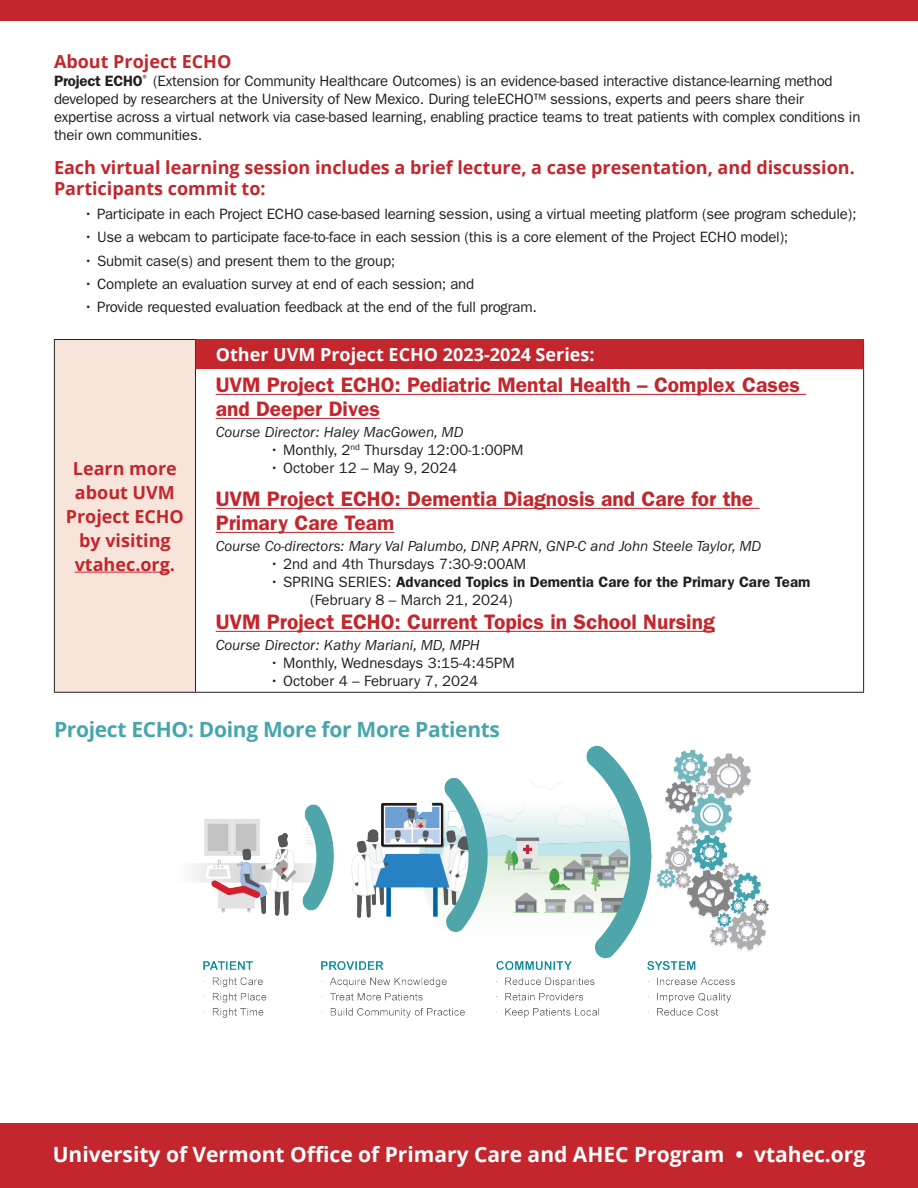
<style>
.page{position:relative;width:918px;height:1188px;background:#fff}
.page>*{position:absolute;margin:0;border:0;box-sizing:border-box;transform-origin:0 0}
.t1{font:600 21px/24px "ITC Franklin Gothic Std";color:#c3262c}
.headline1{font:700 21px "Open Sans";color:#fff}
.body{font:700 21px "Open Sans";letter-spacing:-.015em;color:#46a6aa}
.head2_smallr{font:700 18px/24px "Open Sans";color:#c3262c}
.t2{font:700 18px "Open Sans";color:#fff}
.body-2{font:15px/18px "ITC Franklin Gothic Std";letter-spacing:-.015em;color:#231f20}
.body_bullet2{font:15px "ITC Franklin Gothic Std";letter-spacing:-.015em;color:#231f20}
.t3{font:italic 15px "ITC Franklin Gothic Std";color:#231f20}
.t4{font:600 15px "ITC Franklin Gothic Std";color:#231f20}
.s1{font-weight:600}
.s2{font-weight:400}
</style>
<div class="page">
<div style="left:54px;top:339px;width:141px;height:353px;background:#f7e5dc"></div>
<hr style="left:54px;top:339px;width:141px;height:1px;background:#231f20">
<hr style="left:54px;top:340px;width:1px;height:352px;background:#231f20">
<hr style="left:195px;top:340px;width:1px;height:352px;background:#231f20">
<hr style="left:863px;top:340px;width:1px;height:352px;background:#231f20">
<hr style="left:54px;top:692px;width:141px;height:1px;background:#231f20">
<hr style="left:195px;top:692px;width:669px;height:1px;background:#231f20">
<hr style="left:75px;top:572px;width:95px;height:1px;background:#c3262c">
<div style="left:195px;top:339px;width:669px;height:30px;background:#c3262c"></div>
<hr style="left:216px;top:394px;width:590px;height:1px;background:#c3262c">
<hr style="left:216px;top:418px;width:164px;height:1px;background:#c3262c">
<hr style="left:216px;top:508px;width:544px;height:1px;background:#c3262c">
<hr style="left:216px;top:532px;width:178px;height:1px;background:#c3262c">
<hr style="left:216px;top:631px;width:499px;height:1px;background:#c3262c">
<img style="left:195px;top:745px;width:574px;height:273px">
<div style="left:0;top:0;width:918px;height:21px;background:#c3262c"></div>
<div style="left:0;top:1123px;width:918px;height:65px;background:#c3262c"></div>
<p class="head2_smallr" style="left:54px;top:49px;width:179px">About Project ECHO</p>
<p class="body-2" style="left:54px;top:72px;width:808px"><span class="s1">Project ECHO</span><sup>®</sup> (Extension for Community Healthcare Outcomes) is an evidence-based interactive distance-learning method developed by researchers at the University of New Mexico. During teleECHO™ sessions, experts and peers share their expertise across a virtual network via case-based learning, enabling practice teams to treat patients with complex conditions in their own communities.</p>
<p class="head2_smallr" style="left:54px;top:157px;width:802px;line-height:21px">Each virtual learning session includes a brief lecture, a case presentation, and discussion.<br>Participants commit to:</p>
<p class="body_bullet2" style="left:84px;top:205px;width:774px">• Participate in each Project ECHO case-based learning session, using a virtual meeting platform (see program schedule);</p>
<p class="body_bullet2" style="left:84px;top:229px;width:706px">• Use a webcam to participate face-to-face in each session (this is a core element of the Project ECHO model);</p>
<p class="body_bullet2" style="left:84px;top:252px;width:313px">• Submit case(s) and present them to the group;</p>
<p class="body_bullet2" style="left:84px;top:275px;width:392px">• Complete an evaluation survey at end of each session; and</p>
<p class="body_bullet2" style="left:84px;top:299px;width:455px">• Provide requested evaluation feedback at the end of the full program.</p>
<p class="t2" style="left:216px;top:342px;width:380px">Other UVM Project ECHO 2023-2024 Series:</p>
<p class="t1" style="left:216px;top:373px;width:586px">UVM Project ECHO: Pediatric Mental Health – Complex Cases and Deeper Dives</p>
<p class="t3" style="left:216px;top:424px;width:249px">Course Director: Haley MacGowen, MD</p>
<p class="body-2" style="left:270px;top:441px;width:255px">• Monthly, 2<sup>nd</sup> Thursday 12:00-1:00PM</p>
<p class="body-2" style="left:270px;top:459px;width:189px">• October 12 – May 9, 2024</p>
<p class="t1" style="left:216px;top:487px;width:539px">UVM Project ECHO: Dementia Diagnosis and Care for the<br>Primary Care Team</p>
<p class="t3" style="left:216px;top:538px;width:547px">Course Co-directors: Mary Val Palumbo, DNP, APRN, GNP-C and John Steele Taylor, MD</p>
<p class="body-2" style="left:270px;top:555px;width:258px">• 2nd and 4th Thursdays 7:30-9:00AM</p>
<p class="t4" style="left:270px;top:573px;width:542px"><span class="s2">• SPRING SERIES:</span> Advanced Topics in Dementia Care for the Primary Care Team</p>
<p class="body-2" style="left:310px;top:591px;width:204px">(February 8 – March 21, 2024)</p>
<p class="t1" style="left:216px;top:610px;width:501px">UVM Project ECHO: Current Topics in School Nursing</p>
<p class="t3" style="left:216px;top:637px;width:266px">Course Director: Kathy Mariani, MD, MPH</p>
<p class="body-2" style="left:270px;top:654px;width:247px">• Monthly, Wednesdays 3:15-4:45PM</p>
<p class="body-2" style="left:270px;top:672px;width:210px">• October 4 – February 7, 2024</p>
<p class="body" style="left:54px;top:715px;width:448px">Project ECHO: Doing More for More Patients</p>
<p class="head2_smallr" style="left:66px;top:456px;width:120px;text-align:center">Learn more about UVM<br>Project ECHO by visiting vtahec.org.</p>
<p class="headline1" style="left:53px;top:1139px;width:814px">University of Vermont Office of Primary Care and AHEC Program • vtahec.org</p>
</div>
